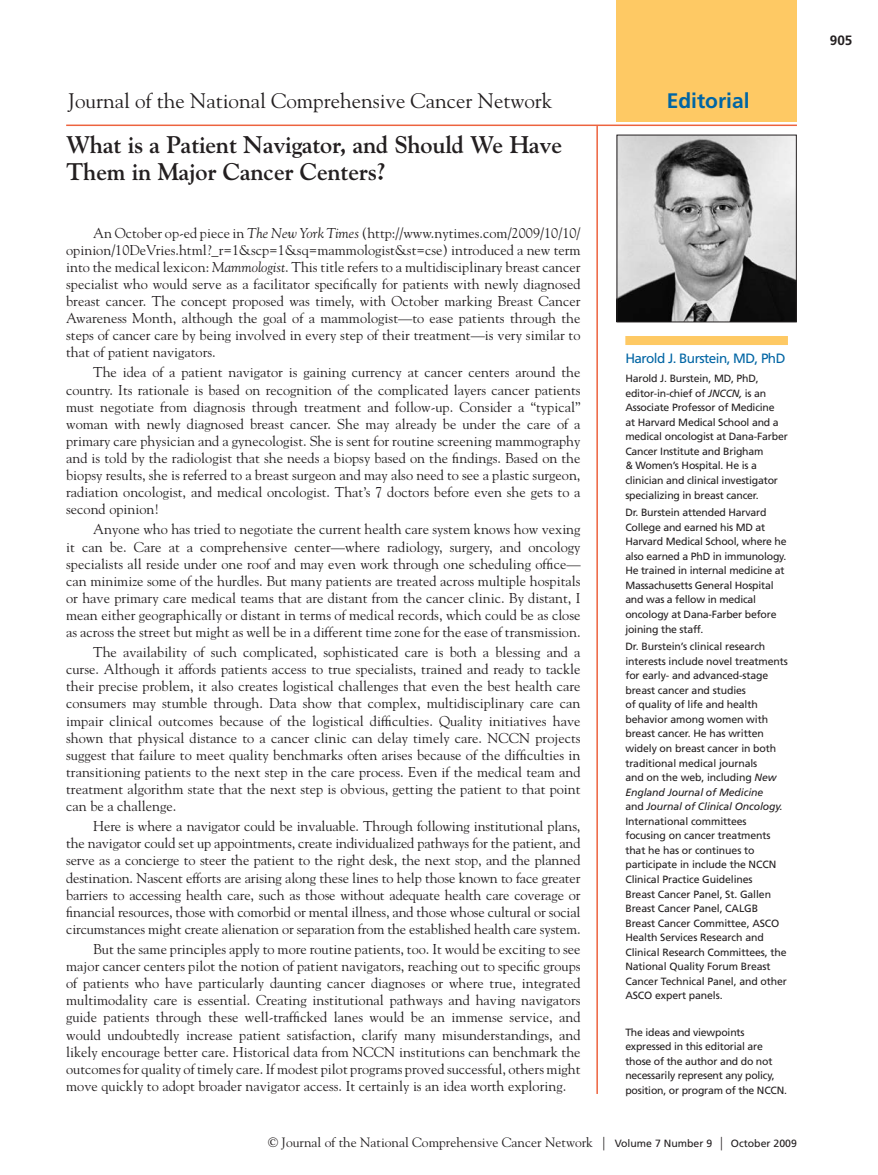
<style>
.page{position:relative;width:878px;height:1175px;background:#fff}
.page>*{position:absolute;margin:0;border:0;box-sizing:border-box;transform-origin:0 0}
.Editorial_H1{font:700 24px/27px "Goudy Std";letter-spacing:-.01em;color:#231f20}
.JNCCN_header{font:21px "Goudy Std";color:#231f20}
.Updates_header{font:700 21px "Frutiger LT Std";color:#0065a4}
.Editorial_bodytext_i{font:14.25px/17.1px "Goudy Std";color:#231f20;text-align:justify}
.t1{font:13.5px "Goudy Std";color:#231f20}
.TOC_caption_bar_titl{font:13.5px "Frutiger LT Std";letter-spacing:-.04em;color:#0065a4}
.t2{font:700 13.5px "Frutiger LT Std";color:#231f20}
.TOC_caption_text{font:10.5px/14.5px "Frutiger LT Std";letter-spacing:-.01em;color:#231f20}
.s1{font-style:italic}
.s2{font-family:"Frutiger LT Std";font-size:10.5px}
</style>
<div class="page">
<hr style="left:66px;top:124px;width:730px;height:2px;background:#ed633e">
<hr style="left:596px;top:126px;width:2px;height:968px;background:#ed633e">
<div style="left:616px;top:0;width:180px;height:122px;background:#fec964"></div>
<img style="left:618px;top:137px;width:176px;height:183px">
<div style="left:616px;top:135px;width:180px;height:187px;border:1px solid #231f20"></div>
<div style="left:625px;top:336px;width:162px;height:9px;background:#fec964"></div>
<p class="JNCCN_header" style="left:68px;top:87px;width:486px">Journal of the National Comprehensive Cancer Network</p>
<p class="Updates_header" style="left:666px;top:88px;width:84px">Editorial</p>
<p class="Editorial_H1" style="left:66px;top:131px;width:497px">What is a Patient Navigator, and Should We Have<br>Them in Major Cancer Centers?</p>
<p class="Editorial_bodytext_i" style="left:66px;top:224px;width:516px;text-indent:27px">An October op-ed piece in <span class="s1">The New York Times</span> (http://www.nytimes.com/2009/10/10/ opinion/10DeVries.html?_r=1&amp;scp=1&amp;sq=mammologist&amp;st=cse) introduced a new term into the medical lexicon: <span class="s1">Mammologist</span>. This title refers to a multidisciplinary breast cancer specialist who would serve as a facilitator specifically for patients with newly diagnosed breast cancer. The concept proposed was timely, with October marking Breast Cancer Awareness Month, although the goal of a mammologist—to ease patients through the steps of cancer care by being involved in every step of their treatment—is very similar to that of patient navigators.</p>
<p class="Editorial_bodytext_i" style="left:66px;top:364px;width:516px;text-indent:27px">The idea of a patient navigator is gaining currency at cancer centers around the country. Its rationale is based on recognition of the complicated layers cancer patients must negotiate from diagnosis through treatment and follow-up. Consider a “typical” woman with newly diagnosed breast cancer. She may already be under the care of a primary care physician and a gynecologist. She is sent for routine screening mammography and is told by the radiologist that she needs a biopsy based on the findings. Based on the biopsy results, she is referred to a breast surgeon and may also need to see a plastic surgeon, radiation oncologist, and medical oncologist. That’s 7 doctors before even she gets to a second opinion!</p>
<p class="Editorial_bodytext_i" style="left:66px;top:521px;width:516px;text-indent:27px">Anyone who has tried to negotiate the current health care system knows how vexing it can be. Care at a comprehensive center—where radiology, surgery, and oncology specialists all reside under one roof and may even work through one scheduling office— can minimize some of the hurdles. But many patients are treated across multiple hospitals or have primary care medical teams that are distant from the cancer clinic. By distant, I mean either geographically or distant in terms of medical records, which could be as close as across the street but might as well be in a different time zone for the ease of transmission.</p>
<p class="Editorial_bodytext_i" style="left:66px;top:643px;width:516px;text-indent:27px">The availability of such complicated, sophisticated care is both a blessing and a curse. Although it affords patients access to true specialists, trained and ready to tackle their precise problem, it also creates logistical challenges that even the best health care consumers may stumble through. Data show that complex, multidisciplinary care can impair clinical outcomes because of the logistical difficulties. Quality initiatives have shown that physical distance to a cancer clinic can delay timely care. NCCN projects suggest that failure to meet quality benchmarks often arises because of the difficulties in transitioning patients to the next step in the care process. Even if the medical team and treatment algorithm state that the next step is obvious, getting the patient to that point can be a challenge.</p>
<p class="Editorial_bodytext_i" style="left:66px;top:817px;width:516px;text-indent:27px">Here is where a navigator could be invaluable. Through following institutional plans, the navigator could set up appointments, create individualized pathways for the patient, and serve as a concierge to steer the patient to the right desk, the next stop, and the planned destination. Nascent efforts are arising along these lines to help those known to face greater barriers to accessing health care, such as those without adequate health care coverage or financial resources, those with comorbid or mental illness, and those whose cultural or social circumstances might create alienation or separation from the established health care system.</p>
<p class="Editorial_bodytext_i" style="left:66px;top:940px;width:516px;text-indent:27px">But the same principles apply to more routine patients, too. It would be exciting to see major cancer centers pilot the notion of patient navigators, reaching out to specific groups of patients who have particularly daunting cancer diagnoses or where true, integrated multimodality care is essential. Creating institutional pathways and having navigators guide patients through these well-trafficked lanes would be an immense service, and would undoubtedly increase patient satisfaction, clarify many misunderstandings, and likely encourage better care. Historical data from NCCN institutions can benchmark the outcomes for quality of timely care. If modest pilot programs proved successful, others might move quickly to adopt broader navigator access. It certainly is an idea worth exploring.</p>
<p class="TOC_caption_bar_titl" style="left:625px;top:350px;width:161px">Harold J. Burstein, MD, PhD</p>
<p class="TOC_caption_text" style="left:625px;top:371px;width:164px">Harold J. Burstein, MD, PhD, editor-in-chief of <span class="s1">JNCCN,</span> is an<br>Associate Professor of Medicine<br>at Harvard Medical School and a medical oncologist at Dana-Farber<br>Cancer Institute and Brigham<br>&amp; Women’s Hospital. He is a clinician and clinical investigator specializing in breast cancer.</p>
<p class="TOC_caption_text" style="left:625px;top:505px;width:163px">Dr. Burstein attended Harvard<br>College and earned his MD at<br>Harvard Medical School, where he also earned a PhD in immunology.<br>He trained in internal medicine at<br>Massachusetts General Hospital and was a fellow in medical oncology at Dana-Farber before joining the staff.</p>
<p class="TOC_caption_text" style="left:625px;top:639px;width:164px">Dr. Burstein’s clinical research interests include novel treatments for early- and advanced-stage breast cancer and studies<br>of quality of life and health behavior among women with breast cancer. He has written widely on breast cancer in both traditional medical journals<br>and on the web, including <span class="s1">New<br>England Journal of Medicine<br></span>and <span class="s1">Journal of Clinical Oncology.<br></span>International committees focusing on cancer treatments that he has or continues to participate in include the NCCN<br>Clinical Practice Guidelines<br>Breast Cancer Panel, St. Gallen<br>Breast Cancer Panel, CALGB<br>Breast Cancer Committee, ASCO<br>Health Services Research and<br>Clinical Research Committees, the<br>National Quality Forum Breast<br>Cancer Technical Panel, and other<br>ASCO expert panels.</p>
<p class="TOC_caption_text" style="left:625px;top:1024px;width:163px">The ideas and viewpoints expressed in this editorial are those of the author and do not necessarily represent any policy, position, or program of the NCCN.</p>
<p class="t1" style="left:268px;top:1134px;width:530px">© Journal of the National Comprehensive Cancer Network | <span class="s2">Volume 7 Number 9</span> | <span class="s2">October 2009</span></p>
<p class="t2" style="left:829px;top:32px;width:24px">905</p>
</div>
